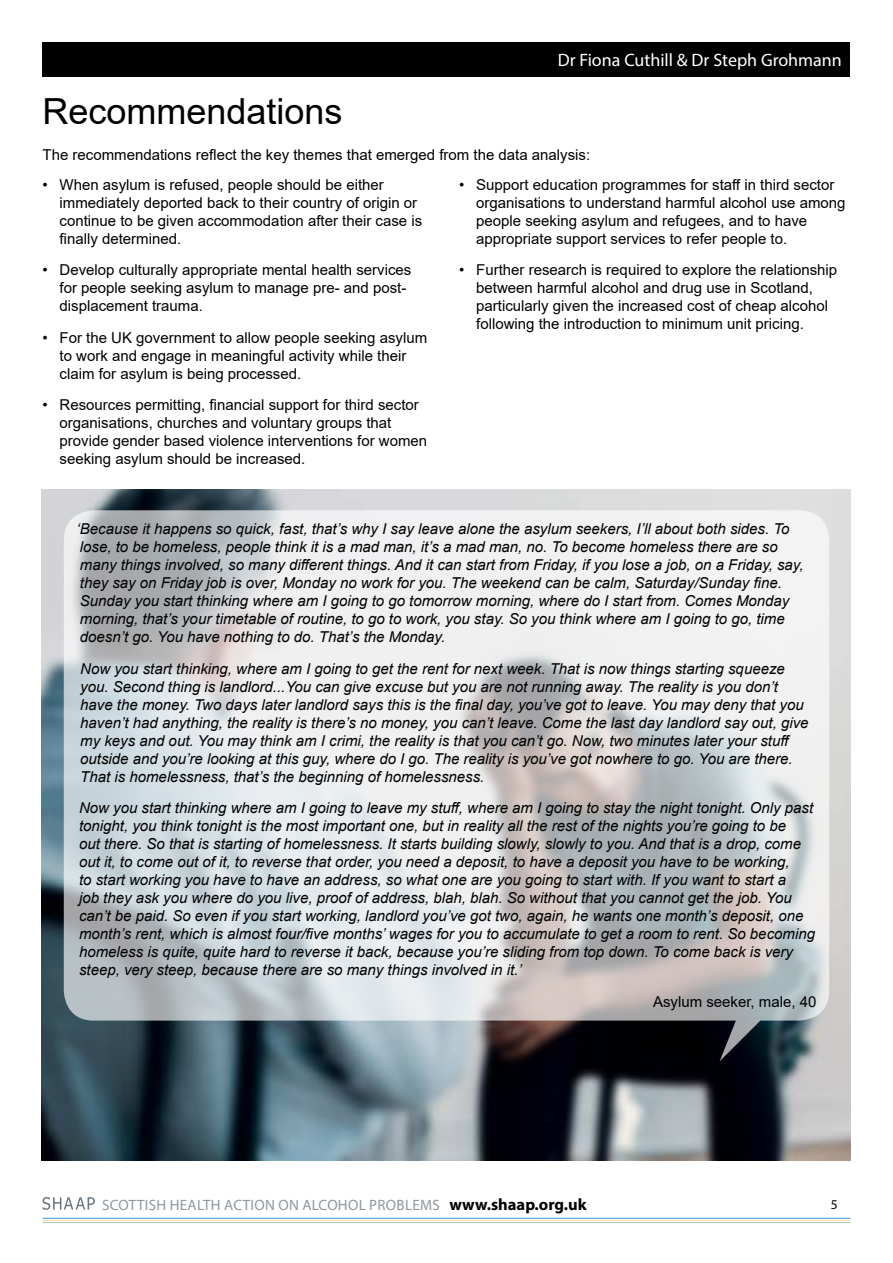
<style>
.page{position:relative;width:893px;height:1263px;background:#fff}
.page>*{position:absolute;margin:0;border:0;box-sizing:border-box;transform-origin:0 0}
.t1{font:36px "Arial";color:#000}
.t2{font:18px "Myriad Pro";color:#fff}
.t3{font:italic 15px/18px "Arial";color:#000}
.t4{font:15px/18px "Arial";color:#000}
.t5{font:15px "Myriad Pro";letter-spacing:.02em;color:#8c97a0}
.t6{font:13.5px "Myriad Pro";color:#000}
.s1{font-weight:700;font-size:16.5px;color:#000}
</style>
<div class="page">
<img style="left:41px;top:489px;width:809px;height:672px">
<svg style="left:64px;top:510px;width:765px;height:551px"></svg>
<div style="left:43px;top:43px;width:807px;height:34px;background:#000"></div>
<hr style="left:43px;top:1218px;width:807px;height:1px;background:#52a3d6">
<hr style="left:43px;top:1220px;width:807px;height:1px;background:#fedfb1">
<hr style="left:43px;top:1222px;width:807px;height:1px;background:#aecec1">
<svg style="left:43px;top:1197px;width:52px;height:13px"></svg>
<p class="t2" style="left:558px;top:49px;width:286px">Dr Fiona Cuthill &amp; Dr Steph Grohmann</p>
<h1 class="t1" style="left:43px;top:87px;width:302px">Recommendations</h1>
<p class="t4" style="left:43px;top:146px;width:549px">The recommendations reflect the key themes that emerged from the data analysis:</p>
<p class="t4" style="left:60px;top:175px;width:364px;text-indent:-17px">• When asylum is refused, people should be either immediately deported back to their country of origin or continue to be given accommodation after their case is finally determined.</p>
<p class="t4" style="left:60px;top:261px;width:353px;text-indent:-17px">• Develop culturally appropriate mental health services for people seeking asylum to manage pre- and post&shy;displacement trauma.</p>
<p class="t4" style="left:60px;top:328px;width:369px;text-indent:-17px">• For the UK government to allow people seeking asylum to work and engage in meaningful activity while their claim for asylum is being processed.</p>
<p class="t4" style="left:60px;top:396px;width:369px;text-indent:-17px">• Resources permitting, financial support for third sector organisations, churches and voluntary groups that provide gender based violence interventions for women seeking asylum should be increased.</p>
<p class="t4" style="left:476px;top:175px;width:371px;text-indent:-17px">• Support education programmes for staff in third sector organisations to understand harmful alcohol use among people seeking asylum and refugees, and to have appropriate support services to refer people to.</p>
<p class="t4" style="left:476px;top:261px;width:362px;text-indent:-17px">• Further research is required to explore the relationship between harmful alcohol and drug use in Scotland, particularly given the increased cost of cheap alcohol following the introduction to minimum unit pricing.</p>
<p class="t3" style="left:77px;top:520px;width:728px">‘Because it happens so quick, fast, that’s why I say leave alone the asylum seekers, I’ll about both sides. To lose, to be homeless, people think it is a mad man, it’s a mad man, no. To become homeless there are so many things involved, so many different things. And it can start from Friday, if you lose a job, on a Friday, say, they say on Friday job is over, Monday no work for you. The weekend can be calm, Saturday/Sunday fine.<br>Sunday you start thinking where am I going to go tomorrow morning, where do I start from. Comes Monday morning, that’s your timetable of routine, to go to work, you stay. So you think where am I going to go, time doesn’t go. You have nothing to do. That’s the Monday.</p>
<p class="t3" style="left:80px;top:659px;width:730px">Now you start thinking, where am I going to get the rent for next week. That is now things starting squeeze you. Second thing is landlord...You can give excuse but you are not running away. The reality is you don’t have the money. Two days later landlord says this is the final day, you’ve got to leave. You may deny that you haven’t had anything, the reality is there’s no money, you can’t leave. Come the last day landlord say out, give my keys and out. You may think am I crimi, the reality is that you can’t go. Now, two minutes later your stuff outside and you’re looking at this guy, where do I go. The reality is you’ve got nowhere to go. You are there.<br>That is homelessness, that’s the beginning of homelessness.</p>
<p class="t3" style="left:79px;top:799px;width:737px">Now you start thinking where am I going to leave my stuff, where am I going to stay the night tonight. Only past tonight, you think tonight is the most important one, but in reality all the rest of the nights you’re going to be<br>out there. So that is starting of homelessness. It starts building slowly, slowly to you. And that is a drop, come out it, to come out of it, to reverse that order, you need a deposit, to have a deposit you have to be working,<br>to start working you have to have an address, so what one are you going to start with. If you want to start a<br>job they ask you where do you live, proof of address, blah, blah. So without that you cannot get the job. You can’t be paid. So even if you start working, landlord you’ve got two, again, he wants one month’s deposit, one month’s rent, which is almost four/five months’ wages for you to accumulate to get a room to rent. So becoming homeless is quite, quite hard to reverse it back, because you’re sliding from top down. To come back is very steep, very steep, because there are so many things involved in it.’</p>
<p class="t4" style="left:653px;top:992px;width:165px">Asylum seeker, male, 40</p>
<p class="t5" style="left:102px;top:1195px;width:486px">SCOTTISH HEALTH ACTION ON ALCOHOL PROBLEMS <span class="s1">www.shaap.org.uk</span></p>
<p class="t6" style="left:831px;top:1196px;width:8px">5</p>
</div>
